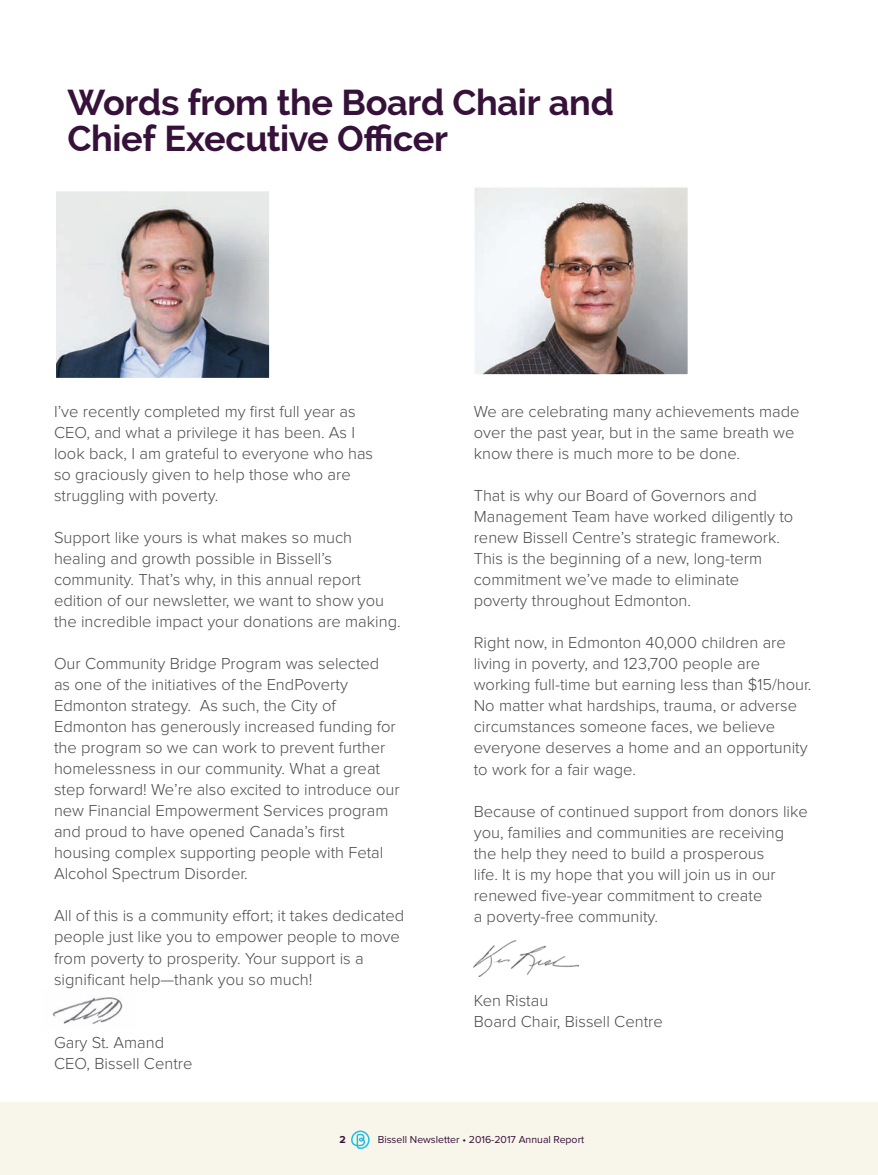
<style>
.page{position:relative;width:878px;height:1175px;background:#fff}
.page>*{position:absolute;margin:0;border:0;box-sizing:border-box;transform-origin:0 0}
.Header_2_Small_Caps{font:700 36px/36px "Raleway";letter-spacing:-.01em;color:#361139}
.t1{font:300 16.5px/21px "Proxima Nova";color:#4b4c4d}
.t2{font:10.5px "Proxima Nova";color:#361139}
.t3{font:700 10.5px "Proxima Nova";color:#361139}
</style>
<div class="page">
<div style="left:0;top:1102px;width:878px;height:72px;background:#f8f5eb"></div>
<svg style="left:351px;top:1130px;width:19px;height:19px"></svg>
<img style="left:57px;top:193px;width:210px;height:183px">
<div style="left:54px;top:190px;width:216px;height:189px;border:2px solid #fff"></div>
<img style="left:476px;top:189px;width:210px;height:183px">
<div style="left:473px;top:186px;width:216px;height:189px;border:2px solid #fff"></div>
<img style="left:52px;top:997px;width:71px;height:27px">
<img style="left:473px;top:940px;width:105px;height:36px">
<p class="Header_2_Small_Caps" style="left:68px;top:84px;width:548px">Words from the Board Chair and<br>Chief Executive Officer</p>
<p class="t1" style="left:54px;top:402px;width:320px">I’ve recently completed my first full year as CEO, and what a privilege it has been. As I look back, I am grateful to everyone who has so graciously given to help those who are struggling with poverty.</p>
<p class="t1" style="left:54px;top:528px;width:348px">Support like yours is what makes so much healing and growth possible in Bissell’s community. That’s why, in this annual report edition of our newsletter, we want to show you the incredible impact your donations are making.</p>
<p class="t1" style="left:54px;top:654px;width:347px">Our Community Bridge Program was selected as one of the initiatives of the EndPoverty Edmonton strategy. As such, the City of Edmonton has generously increased funding for the program so we can work to prevent further homelessness in our community. What a great step forward! We’re also excited to introduce our new Financial Empowerment Services program and proud to have opened Canada’s first housing complex supporting people with Fetal Alcohol Spectrum Disorder.</p>
<p class="t1" style="left:54px;top:906px;width:352px">All of this is a community effort; it takes dedicated people just like you to empower people to move from poverty to prosperity. Your support is a significant help—thank you so much!</p>
<p class="t1" style="left:54px;top:1032px;width:112px">Gary St. Amand</p>
<p class="t1" style="left:54px;top:1053px;width:140px">CEO, Bissell Centre</p>
<p class="t1" style="left:473px;top:402px;width:327px">We are celebrating many achievements made over the past year, but in the same breath we know there is much more to be done.</p>
<p class="t1" style="left:473px;top:486px;width:321px">That is why our Board of Governors and Management Team have worked diligently to renew Bissell Centre’s strategic framework.<br>This is the beginning of a new, long-term commitment we’ve made to eliminate poverty throughout Edmonton.</p>
<p class="t1" style="left:473px;top:633px;width:339px">Right now, in Edmonton 40,000 children are living in poverty, and 123,700 people are working full-time but earning less than $15/hour.<br>No matter what hardships, trauma, or adverse circumstances someone faces, we believe everyone deserves a home and an opportunity to work for a fair wage.</p>
<p class="t1" style="left:473px;top:801px;width:335px">Because of continued support from donors like you, families and communities are receiving the help they need to build a prosperous<br>life. It is my hope that you will join us in our renewed five-year commitment to create<br>a poverty-free community.</p>
<p class="t1" style="left:473px;top:990px;width:76px">Ken Ristau</p>
<p class="t1" style="left:473px;top:1011px;width:190px">Board Chair, Bissell Centre</p>
<p class="t3" style="left:339px;top:1134px;width:8px">2</p>
<p class="t2" style="left:378px;top:1134px;width:208px">Bissell Newsletter • 2016-2017 Annual Report</p>
</div>
